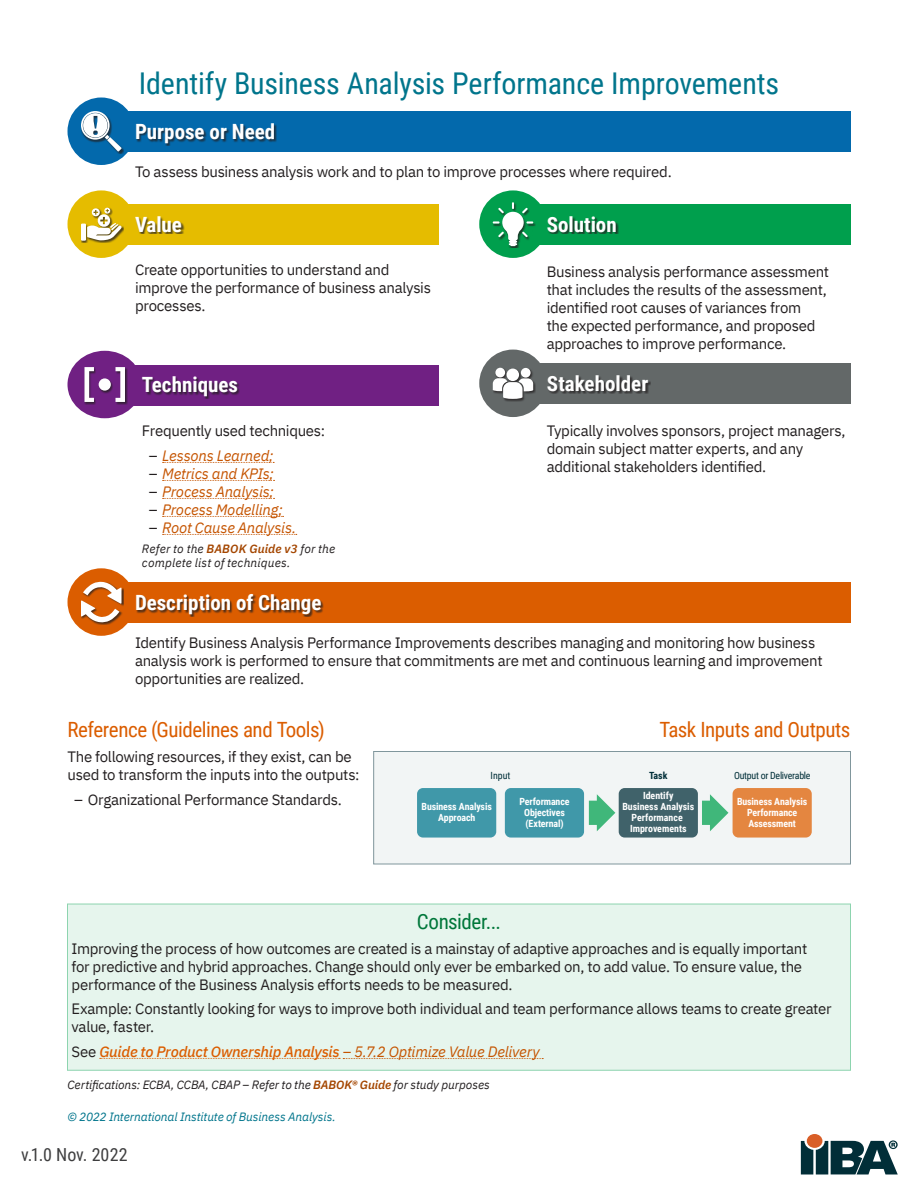
<style>
.page{position:relative;width:918px;height:1188px;background:#fff}
.page>*{position:absolute;margin:0;border:0;box-sizing:border-box;transform-origin:0 0}
.Task_Card_Title{font:30px "Roboto Condensed";letter-spacing:-.005em;color:#00758c}
.Task_Card_Subhead{font:700 21px "Roboto Condensed";color:#fff}
.Task_Card_Tools_Head{font:21px "Roboto Condensed";letter-spacing:-.02em;color:#db5d00}
.Task_Cards_Consider{font:21px "Roboto Condensed";letter-spacing:-.02em;color:#00773a}
.t1{font:18px "Roboto Condensed";color:#3e3e3f}
.Task_Card_Body_Copy{font:15px/18px "IBM Plex Sans";letter-spacing:-.02em;color:#231f20}
.t2{font:italic 15px "IBM Plex Sans";letter-spacing:-.015em;color:#c55400}
.Task_Card_Body_Copy-2{font:italic 500 15px "IBM Plex Sans";letter-spacing:-.015em;color:#db5d00}
.Task_Card_Fine_Print{font:italic 12px/13.5px "IBM Plex Sans";color:#231f20}
.Task_Card_Copyright{font:italic 12px "IBM Plex Sans";letter-spacing:-.01em;color:#00758c}
.t3{font:700 9.9px/10.9px "Roboto Condensed";letter-spacing:-.01em;color:#fff;text-align:center}
.t4{font:9.9px "Roboto Condensed";letter-spacing:-.025em;color:#002e38}
.t5{font:700 9.9px "Roboto Condensed";color:#002e38}
.s1{font-style:normal;color:#231f20}
.s2{font-weight:600;color:#a44600}
.s3{font-weight:400;font-style:normal;color:#231f20}
.s4{font-weight:400;color:#c55400}
</style>
<div class="page">
<div style="left:807px;top:1134px;width:15px;height:14px;background:#d95e27;border-radius:50%"></div>
<svg style="left:801px;top:1140px;width:97px;height:34px"></svg>
<div style="left:67px;top:904px;width:784px;height:166px;background:#e6f5ed;border:1px solid #8dd4af"></div>
<div style="left:101px;top:111px;width:749px;height:41px;background:#0369ac"></div>
<div style="left:68px;top:98px;width:67px;height:67px;background:#0369ac;border-radius:50%"></div>
<div style="left:101px;top:582px;width:749px;height:40px;background:#db5d00"></div>
<div style="left:68px;top:568px;width:67px;height:68px;background:#db5d00;border-radius:50%"></div>
<div style="left:101px;top:205px;width:338px;height:40px;background:#e5bc00"></div>
<div style="left:68px;top:190px;width:67px;height:68px;background:#e5bc00;border-radius:50%"></div>
<div style="left:513px;top:205px;width:337px;height:40px;background:#009f4d"></div>
<div style="left:479px;top:190px;width:68px;height:68px;background:#009f4d;border-radius:50%"></div>
<div style="left:105px;top:365px;width:334px;height:40px;background:#702083"></div>
<div style="left:68px;top:351px;width:74px;height:67px;background:#702083;border-radius:50%"></div>
<div style="left:513px;top:364px;width:337px;height:40px;background:#636868"></div>
<div style="left:479px;top:350px;width:68px;height:67px;background:#636868;border-radius:50%"></div>
<div style="left:81px;top:582px;width:43px;height:43px;background:#231f20;opacity:.75"></div>
<svg style="left:81px;top:582px;width:41px;height:40px"></svg>
<div style="left:493px;top:368px;width:43px;height:33px;background:#231f20;opacity:.75"></div>
<div style="left:495px;top:368px;width:10px;height:9px;background:#fff;border-radius:50%"></div>
<div style="left:507px;top:369px;width:12px;height:12px;background:#fff;border-radius:50%"></div>
<div style="left:521px;top:368px;width:10px;height:10px;background:#fff;border-radius:50%"></div>
<svg style="left:493px;top:378px;width:40px;height:21px"></svg>
<div style="left:81px;top:208px;width:43px;height:35px;background:#231f20;opacity:.75"></div>
<div style="left:81px;top:224px;width:5px;height:17px;background:#fff"></div>
<svg style="left:87px;top:208px;width:35px;height:32px"></svg>
<div style="left:493px;top:202px;width:43px;height:46px;background:#231f20;opacity:.75"></div>
<svg style="left:493px;top:202px;width:40px;height:43px"></svg>
<div style="left:84px;top:367px;width:43px;height:38px;background:#231f20;opacity:.75"></div>
<svg style="left:84px;top:367px;width:41px;height:35px"></svg>
<div style="left:99px;top:378px;width:12px;height:13px;background:#fff;border-radius:50%"></div>
<div style="left:81px;top:111px;width:43px;height:43px;background:#231f20;opacity:.75"></div>
<svg style="left:81px;top:111px;width:41px;height:40px"></svg>
<div style="left:136px;top:124px;width:141px;height:22px;background:#231f20;opacity:.75"></div>
<div style="left:136px;top:594px;width:188px;height:23px;background:#231f20;opacity:.75"></div>
<div style="left:135px;top:217px;width:49px;height:17px;background:#231f20;opacity:.75"></div>
<div style="left:547px;top:217px;width:72px;height:17px;background:#231f20;opacity:.75"></div>
<div style="left:142px;top:377px;width:98px;height:22px;background:#231f20;opacity:.75"></div>
<div style="left:547px;top:376px;width:104px;height:18px;background:#231f20;opacity:.75"></div>
<svg style="left:163px;top:462px;width:111px;height:1px"></svg>
<svg style="left:163px;top:480px;width:112px;height:1px"></svg>
<svg style="left:163px;top:498px;width:112px;height:1px"></svg>
<svg style="left:163px;top:516px;width:121px;height:1px"></svg>
<svg style="left:163px;top:534px;width:134px;height:1px"></svg>
<svg style="left:100px;top:1058px;width:443px;height:1px"></svg>
<div style="left:374px;top:752px;width:476px;height:112px;background:#f2f5f5"></div>
<div style="left:619px;top:788px;width:79px;height:50px;background:#40626a;border-radius:6px"></div>
<div style="left:733px;top:788px;width:79px;height:50px;background:#e48640;border-radius:6px"></div>
<svg style="left:589px;top:794px;width:26px;height:37px"></svg>
<svg style="left:702px;top:794px;width:26px;height:37px"></svg>
<div style="left:505px;top:788px;width:79px;height:50px;background:#4098a9;border-radius:6px"></div>
<div style="left:417px;top:788px;width:79px;height:50px;background:#4098a9;border-radius:6px"></div>
<div style="left:373px;top:751px;width:478px;height:113px;border:1px solid #80969c"></div>
<p class="Task_Card_Title" style="left:139px;top:63px;width:642px">Identify Business Analysis Performance Improvements</p>
<p class="Task_Card_Subhead" style="left:135px;top:117px;width:142px">Purpose or Need</p>
<p class="Task_Card_Body_Copy" style="left:135px;top:161px;width:538px">To assess business analysis work and to plan to improve processes where required.</p>
<p class="Task_Card_Subhead" style="left:135px;top:210px;width:49px">Value</p>
<p class="Task_Card_Subhead" style="left:547px;top:210px;width:72px">Solution</p>
<p class="Task_Card_Body_Copy" style="left:135px;top:259px;width:298px">Create opportunities to understand and improve the performance of business analysis processes.</p>
<p class="Task_Card_Body_Copy" style="left:547px;top:261px;width:284px">Business analysis performance assessment that includes the results of the assessment, identified root causes of variances from<br>the expected performance, and proposed approaches to improve performance.</p>
<p class="Task_Card_Subhead" style="left:142px;top:370px;width:98px">Techniques</p>
<p class="Task_Card_Subhead" style="left:547px;top:369px;width:103px">Stakeholder</p>
<p class="Task_Card_Body_Copy" style="left:142px;top:421px;width:185px">Frequently used techniques:</p>
<p class="t2" style="left:149px;top:444px;width:126px"><span class="s1">–</span> Lessons Learned;</p>
<p class="t2" style="left:149px;top:462px;width:127px"><span class="s1">–</span> Metrics and KPIs;</p>
<p class="t2" style="left:149px;top:480px;width:127px"><span class="s1">–</span> Process Analysis;</p>
<p class="t2" style="left:149px;top:498px;width:136px"><span class="s1">–</span> Process Modelling;</p>
<p class="t2" style="left:149px;top:516px;width:149px"><span class="s1">–</span> Root Cause Analysis.</p>
<p class="Task_Card_Fine_Print" style="left:142px;top:541px;width:195px">Refer to the <span class="s2">BABOK Guide v3</span> for the complete list of techniques.</p>
<p class="Task_Card_Subhead" style="left:135px;top:588px;width:188px">Description of Change</p>
<p class="Task_Card_Body_Copy" style="left:547px;top:421px;width:300px">Typically involves sponsors, project managers, domain subject matter experts, and any additional stakeholders identified.</p>
<p class="Task_Card_Body_Copy" style="left:135px;top:632px;width:689px">Identify Business Analysis Performance Improvements describes managing and monitoring how business analysis work is performed to ensure that commitments are met and continuous learning and improvement opportunities are realized.</p>
<p class="Task_Card_Tools_Head" style="left:68px;top:715px;width:259px">Reference (Guidelines and Tools)</p>
<p class="Task_Card_Body_Copy" style="left:68px;top:747px;width:294px">The following resources, if they exist, can be used to transform the inputs into the outputs:</p>
<p class="Task_Card_Body_Copy" style="left:74px;top:789px;width:269px">– Organizational Performance Standards.</p>
<p class="Task_Card_Tools_Head" style="left:660px;top:715px;width:192px">Task Inputs and Outputs</p>
<p class="t4" style="left:491px;top:768px;width:21px">Input</p>
<p class="t5" style="left:649px;top:768px;width:20px">Task</p>
<p class="t4" style="left:734px;top:768px;width:78px">Output or Deliverable</p>
<p class="t3" style="left:422px;top:801px;width:72px">Business Analysis<br>Approach</p>
<p class="t3" style="left:622px;top:790px;width:73px">Identify<br>Business Analysis<br>Performance<br>Improvements</p>
<p class="t3" style="left:737px;top:795px;width:72px">Business Analysis<br>Performance<br>Assessment</p>
<p class="t3" style="left:519px;top:795px;width:52px">Performance<br>Objectives (External)</p>
<p class="Task_Cards_Consider" style="left:417px;top:907px;width:86px">Consider...</p>
<p class="Task_Card_Body_Copy" style="left:72px;top:938px;width:737px">Improving the process of how outcomes are created is a mainstay of adaptive approaches and is equally important for predictive and hybrid approaches. Change should only ever be embarked on, to add value. To ensure value, the performance of the Business Analysis efforts needs to be measured.</p>
<p class="Task_Card_Body_Copy" style="left:72px;top:999px;width:761px">Example: Constantly looking for ways to improve both individual and team performance allows teams to create greater value, faster.</p>
<p class="Task_Card_Body_Copy-2" style="left:72px;top:1040px;width:470px"><span class="s3">See</span> Guide to Product Ownership Analysis <span class="s4">– 5.7.2 Optimize Value Delivery</span></p>
<p class="Task_Card_Fine_Print" style="left:68px;top:1077px;width:424px">Certifications: ECBA, CCBA, CBAP – Refer to the <span class="s2">BABOK® Guide</span> for study purposes</p>
<p class="Task_Card_Copyright" style="left:68px;top:1107px;width:270px">© 2022 International Institute of Business Analysis.</p>
<p class="t1" style="left:21px;top:1142px;width:108px">v.1.0 Nov. 2022</p>
</div>
